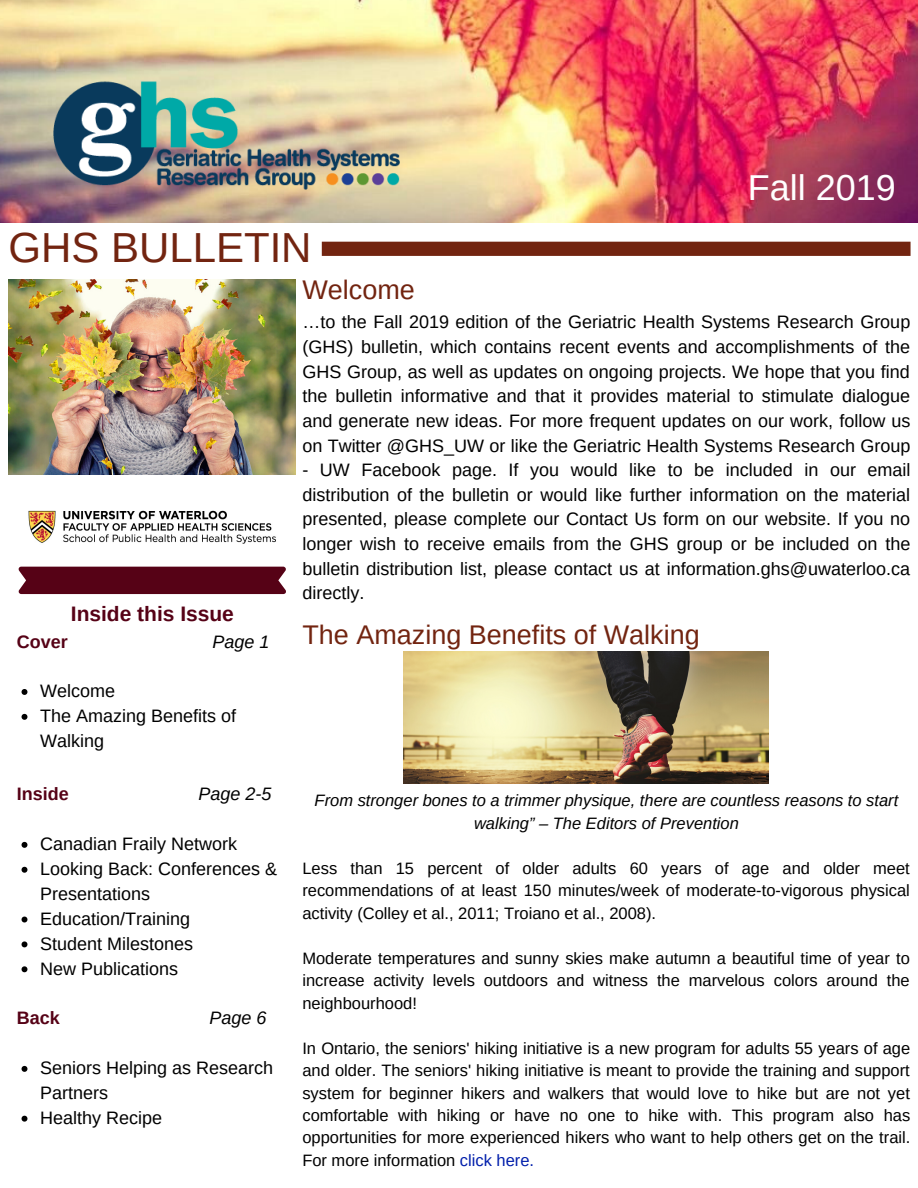
<style>
.page{position:relative;width:918px;height:1188px;background:#fff}
.page>*{position:absolute;margin:0;border:0;box-sizing:border-box;transform-origin:0 0}
.t1{font:42px "Arimo";color:#722410}
.t2{font:36px "Arimo";color:#fff}
.t3{font:27px "Arimo";color:#722410}
.t4{font:700 21px "Arimo";color:#560216}
.t5{font:18px/24.6px "Arimo";color:#000}
.t6{font:italic 18px "Arimo";color:#000}
.t7{font:700 18px "Arimo";color:#560216}
.t8{font:16.5px/22.5px "Arimo";color:#000;text-align:justify}
.t9{font:italic 16.5px/22.5px "Arimo";color:#000;text-align:center}
.s1{color:#001eab}
</style>
<div class="page">
<img style="left:0;top:0;width:918px;height:223px">
<img style="left:29px;top:69px;width:397px;height:131px">
<svg style="left:322px;top:242px;width:589px;height:14px;background:#722511"></svg>
<img style="left:8px;top:280px;width:287px;height:194px">
<img style="left:24px;top:510px;width:257px;height:57px">
<div style="left:18px;top:567px;width:268px;height:27px;background:#560216"></div>
<svg style="left:22px;top:689px;width:5px;height:6px"></svg>
<svg style="left:22px;top:714px;width:5px;height:6px"></svg>
<svg style="left:22px;top:842px;width:5px;height:6px"></svg>
<svg style="left:22px;top:867px;width:5px;height:6px"></svg>
<svg style="left:22px;top:917px;width:5px;height:5px"></svg>
<svg style="left:22px;top:941px;width:5px;height:6px"></svg>
<svg style="left:22px;top:966px;width:5px;height:6px"></svg>
<svg style="left:22px;top:1066px;width:5px;height:6px"></svg>
<svg style="left:22px;top:1116px;width:5px;height:6px"></svg>
<img style="left:404px;top:651px;width:364px;height:133px">
<h1 class="t1" style="left:8px;top:224px;width:305px">GHS BULLETIN</h1>
<p class="t2" style="left:748px;top:167px;width:149px">Fall 2019</p>
<h3 class="t4" style="left:71px;top:602px;width:165px">Inside this Issue</h3>
<h3 class="t7" style="left:17px;top:631px;width:52px">Cover</h3>
<h3 class="t6" style="left:213px;top:631px;width:59px">Page 1</h3>
<p class="t5" style="left:40px;top:679px;width:76px">Welcome</p>
<p class="t5" style="left:40px;top:703px;width:197px">The Amazing Benefits of<br>Walking</p>
<p class="t7" style="left:17px;top:784px;width:53px">Inside</p>
<p class="t6" style="left:199px;top:784px;width:74px">Page 2-5</p>
<p class="t5" style="left:40px;top:832px;width:198px">Canadian Fraily Network</p>
<p class="t5" style="left:40px;top:856px;width:238px">Looking Back: Conferences &amp;<br>Presentations<br>Education/Training</p>
<p class="t5" style="left:40px;top:931px;width:154px">Student Milestones</p>
<p class="t5" style="left:40px;top:956px;width:139px">New Publications</p>
<p class="t7" style="left:17px;top:1008px;width:45px">Back</p>
<p class="t6" style="left:210px;top:1008px;width:59px">Page 6</p>
<p class="t5" style="left:40px;top:1056px;width:234px">Seniors Helping as Research<br>Partners</p>
<p class="t5" style="left:40px;top:1105px;width:123px">Healthy Recipe</p>
<h2 class="t3" style="left:302px;top:275px;width:114px">Welcome</h2>
<p class="t5" style="left:302px;top:310px;width:610px;text-align:justify">…to the Fall 2019 edition of the Geriatric Health Systems Research Group (GHS) bulletin, which contains recent events and accomplishments of the GHS Group, as well as updates on ongoing projects. We hope that you find the bulletin informative and that it provides material to stimulate dialogue and generate new ideas. For more frequent updates on our work, follow us on Twitter @GHS_UW or like the Geriatric Health Systems Research Group</p>
<p class="t5" style="left:302px;top:458px;width:610px;text-align:justify">- UW Facebook page. If you would like to be included in our email distribution of the bulletin or would like further information on the material presented, please complete our Contact Us form on our website. If you no longer wish to receive emails from the GHS group or be included on the bulletin distribution list, please contact us at information.ghs@uwaterloo.ca directly.</p>
<h2 class="t3" style="left:302px;top:620px;width:399px">The Amazing Benefits of Walking</h2>
<p class="t9" style="left:315px;top:789px;width:585px">From stronger bones to a trimmer physique, there are countless reasons to start walking” – The Editors of Prevention</p>
<p class="t8" style="left:302px;top:857px;width:609px">Less than 15 percent of older adults 60 years of age and older meet recommendations of at least 150 minutes/week of moderate-to-vigorous physical activity (Colley et al., 2011; Troiano et al., 2008).</p>
<p class="t8" style="left:302px;top:947px;width:609px">Moderate temperatures and sunny skies make autumn a beautiful time of year to increase activity levels outdoors and witness the marvelous colors around the neighbourhood!</p>
<p class="t8" style="left:302px;top:1037px;width:610px">In Ontario, the seniors' hiking initiative is a new program for adults 55 years of age and older. The seniors' hiking initiative is meant to provide the training and support system for beginner hikers and walkers that would love to hike but are not yet comfortable with hiking or have no one to hike with. This program also has opportunities for more experienced hikers who want to help others get on the trail.<br>For more information <span class="s1">click here.</span></p>
</div>
